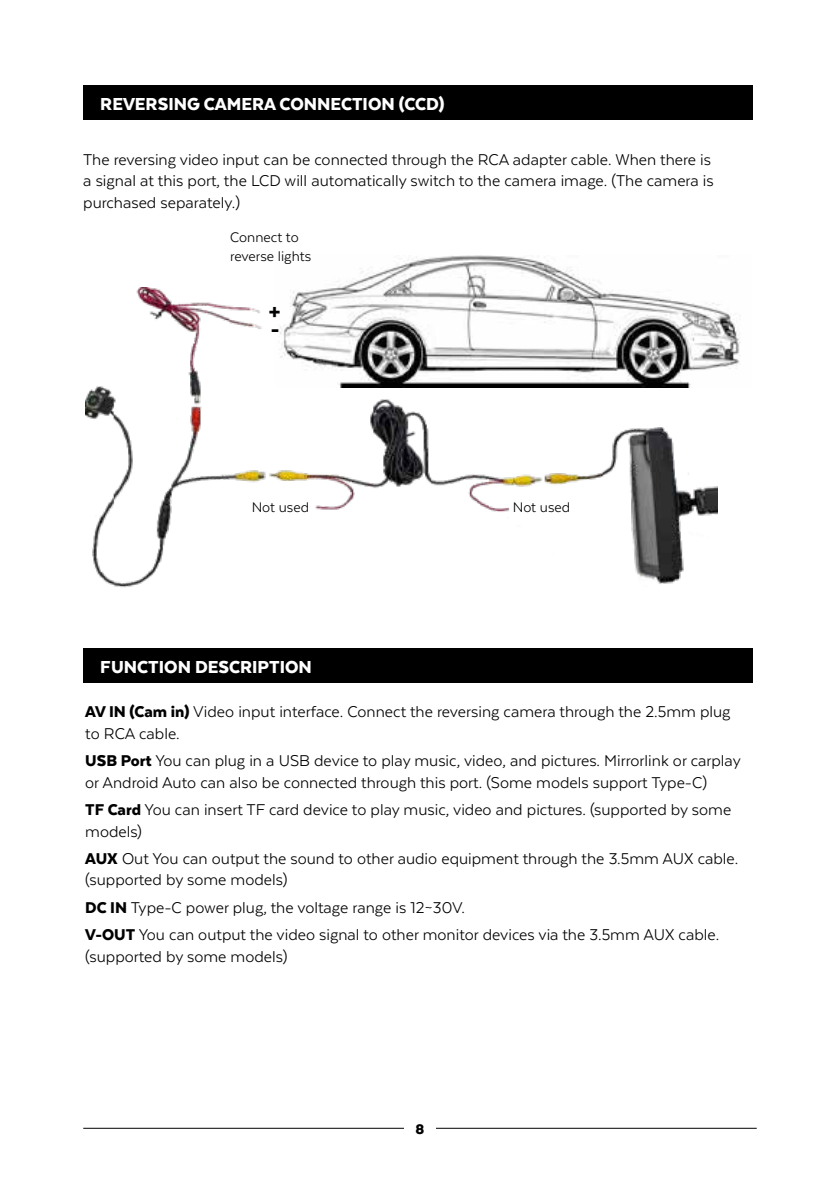
<style>
.page{position:relative;width:840px;height:1191px;background:#fff}
.page>*{position:absolute;margin:0;border:0;box-sizing:border-box;transform-origin:0 0}
.t1{font:900 23.4px/17.6px "Texta";color:#000}
.t2{font:900 20px "Texta";color:#fff}
.t3{font:18px/21.6px "Texta";color:#000}
.t4{font:16px/19.2px "Texta";color:#000}
.t5{font:900 16px "Texta";color:#000}
.s1{font-weight:900}
</style>
<div class="page">
<hr style="left:83px;top:1128px;width:321px;height:1px;background:#000">
<hr style="left:436px;top:1128px;width:320px;height:1px;background:#000">
<div style="left:83px;top:85px;width:669px;height:35px;background:#000"></div>
<div style="left:83px;top:648px;width:669px;height:34px;background:#000"></div>
<img style="left:337px;top:255px;width:404px;height:114px">
<img style="left:85px;top:287px;width:632px;height:301px">
<p class="t2" style="left:100px;top:93px;width:345px">REVERSING CAMERA CONNECTION (CCD)</p>
<p class="t3" style="left:83px;top:148px;width:631px">The reversing video input can be connected through the RCA adapter cable. When there is a signal at this port, the LCD will automatically switch to the camera image. (The camera is purchased separately.)</p>
<p class="t4" style="left:230px;top:227px;width:82px">Connect to reverse lights</p>
<p class="t1" style="left:268px;top:302px;width:13px">+ -</p>
<p class="t4" style="left:251px;top:497px;width:59px">Not used</p>
<p class="t4" style="left:512px;top:497px;width:59px">Not used</p>
<p class="t2" style="left:100px;top:656px;width:213px">FUNCTION DESCRIPTION</p>
<p class="t3" style="left:85px;top:701px;width:646px"><span class="s1">AV IN (Cam in)</span> Video input interface. Connect the reversing camera through the 2.5mm plug to RCA cable.</p>
<p class="t3" style="left:85px;top:749px;width:656px"><span class="s1">USB Port</span> You can plug in a USB device to play music, video, and pictures. Mirrorlink or carplay or Android Auto can also be connected through this port. (Some models support Type-C)</p>
<p class="t3" style="left:85px;top:798px;width:647px"><span class="s1">TF Card</span> You can insert TF card device to play music, video and pictures. (supported by some models)</p>
<p class="t3" style="left:85px;top:847px;width:654px"><span class="s1">AUX</span> Out You can output the sound to other audio equipment through the 3.5mm AUX cable. (supported by some models)</p>
<p class="t3" style="left:85px;top:893px;width:635px;line-height:27.2px"><span class="s1">DC IN</span> Type-C power plug, the voltage range is 12~30V.<br><span class="s1">V-OUT</span> You can output the video signal to other monitor devices via the 3.5mm AUX cable.</p>
<p class="t3" style="left:85px;top:945px;width:203px">(supported by some models)</p>
<p class="t5" style="left:415px;top:1121px;width:10px">8</p>
</div>
